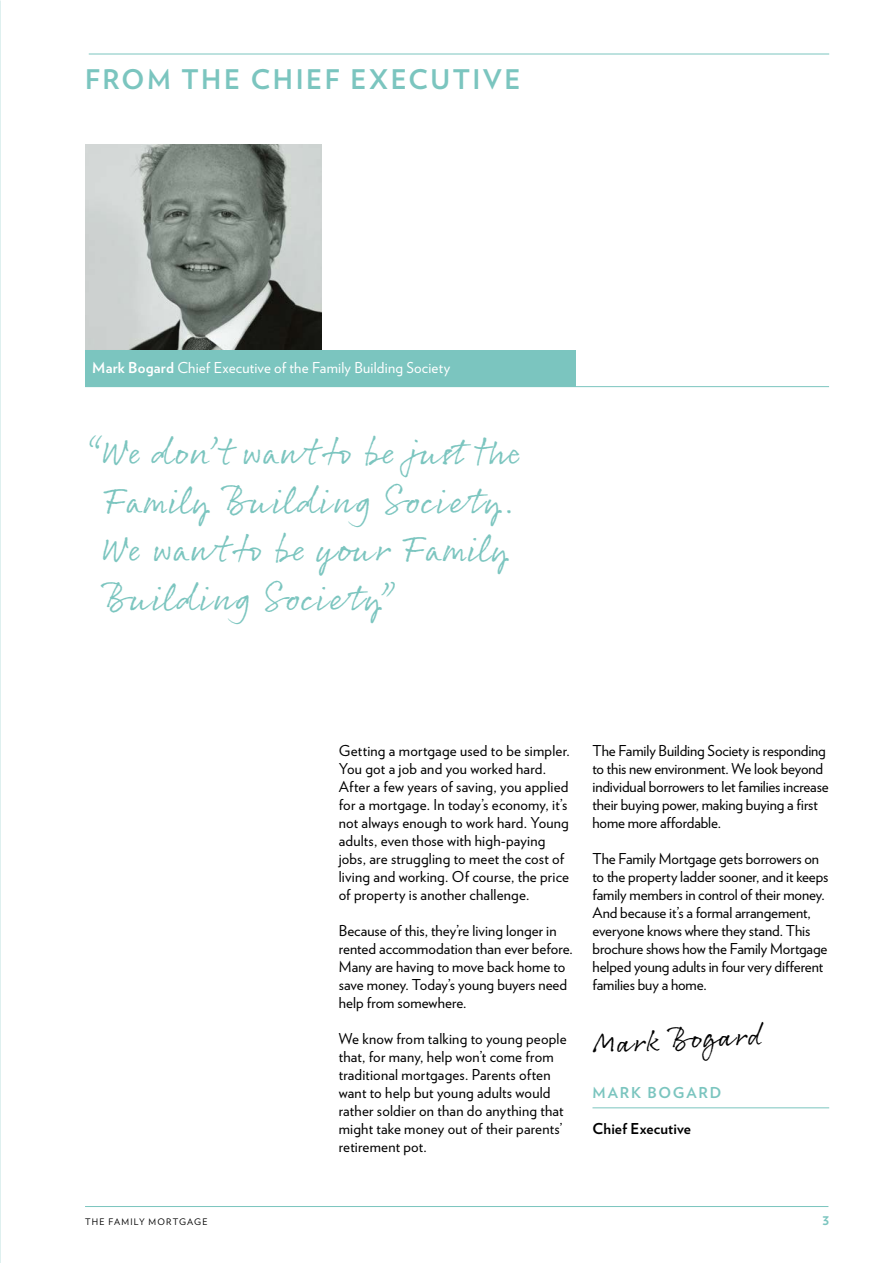
<style>
.page{position:relative;width:893px;height:1263px;background:#fff}
.page>*{position:absolute;margin:0;border:0;box-sizing:border-box;transform-origin:0 0}
.t1{font:36.6px/48.8px "Rollerscript Rough";letter-spacing:.055em;color:#7bc5bf}
.t2{font:29.1px "Rollerscript Rough";color:#000}
.t3{font:700 27px "Verlag";letter-spacing:.095em;color:#7bc5bf}
.t4{font:15px/18px "Verlag";color:#000}
.t5{font:15px "Verlag";letter-spacing:.015em;color:#fff}
.t6{font:700 15px "Verlag";letter-spacing:.01em;color:#000}
.t7{font:700 15px "Verlag";letter-spacing:.125em;color:#7bc5bf}
.t8{font:9px "Verlag";letter-spacing:.135em;color:#000}
.s1{font-weight:700}
</style>
<div class="page">
<img style="left:85px;top:144px;width:237px;height:206px">
<div style="left:85px;top:350px;width:490px;height:37px;background:#7bc5bf"></div>
<hr style="left:85px;top:386px;width:744px;height:1px;background:#7bc5bf">
<hr style="left:592px;top:1107px;width:237px;height:1px;background:#7bc5bf">
<hr style="left:89px;top:54px;width:740px;height:1px;background:#7bc5bf">
<hr style="left:85px;top:1206px;width:743px;height:1px;background:#7bc5bf">
<h3 class="t3" style="left:85px;top:58px;width:437px">FROM THE CHIEF EXECUTIVE</h3>
<p class="t5" style="left:92px;top:357px;width:359px"><span class="s1">Mark Bogard</span> Chief Executive of the Family Building Society</p>
<h1 class="t1" style="left:102px;top:426px;width:420px;text-indent:-17px">“We don’t wan t to be just the<br>Family Building Society.<br>We wan t to be your Family<br>Building Society”</h1>
<p class="t4" style="left:339px;top:741px;width:233px">Getting a mortgage used to be simpler.<br>You got a job and you worked hard.<br>After a few years of saving, you applied for a mortgage. In today’s economy, it’s not always enough to work hard. Young adults, even those with high-paying jobs, are struggling to meet the cost of living and working. Of course, the price of property is another challenge.</p>
<p class="t4" style="left:339px;top:921px;width:236px">Because of this, they’re living longer in rented accommodation than ever before.<br>Many are having to move back home to save money. Today’s young buyers need help from somewhere.</p>
<p class="t4" style="left:339px;top:1029px;width:229px">We know from talking to young people that, for many, help won’t come from traditional mortgages. Parents often want to help but young adults would rather soldier on than do anything that might take money out of their parents’ retirement pot.</p>
<p class="t4" style="left:592px;top:741px;width:238px">The Family Building Society is responding to this new environment. We look beyond individual borrowers to let families increase their buying power, making buying a first home more affordable.</p>
<p class="t4" style="left:592px;top:849px;width:237px">The Family Mortgage gets borrowers on to the property ladder sooner, and it keeps family members in control of their money.<br>And because it’s a formal arrangement, everyone knows where they stand. This brochure shows how the Family Mortgage helped young adults in four very different families buy a home.</p>
<h2 class="t2" style="left:592px;top:1025px;width:173px;rotate:-3deg">Ma rk Boga rd</h2>
<p class="t7" style="left:592px;top:1081px;width:130px">MARK BOGARD</p>
<p class="t6" style="left:592px;top:1117px;width:100px">Chief Executive</p>
<p class="t8" style="left:85px;top:1215px;width:124px">THE FAMILY MORTGAGE</p>
<p class="t7" style="left:822px;top:1207px;width:8px">3</p>
</div>
